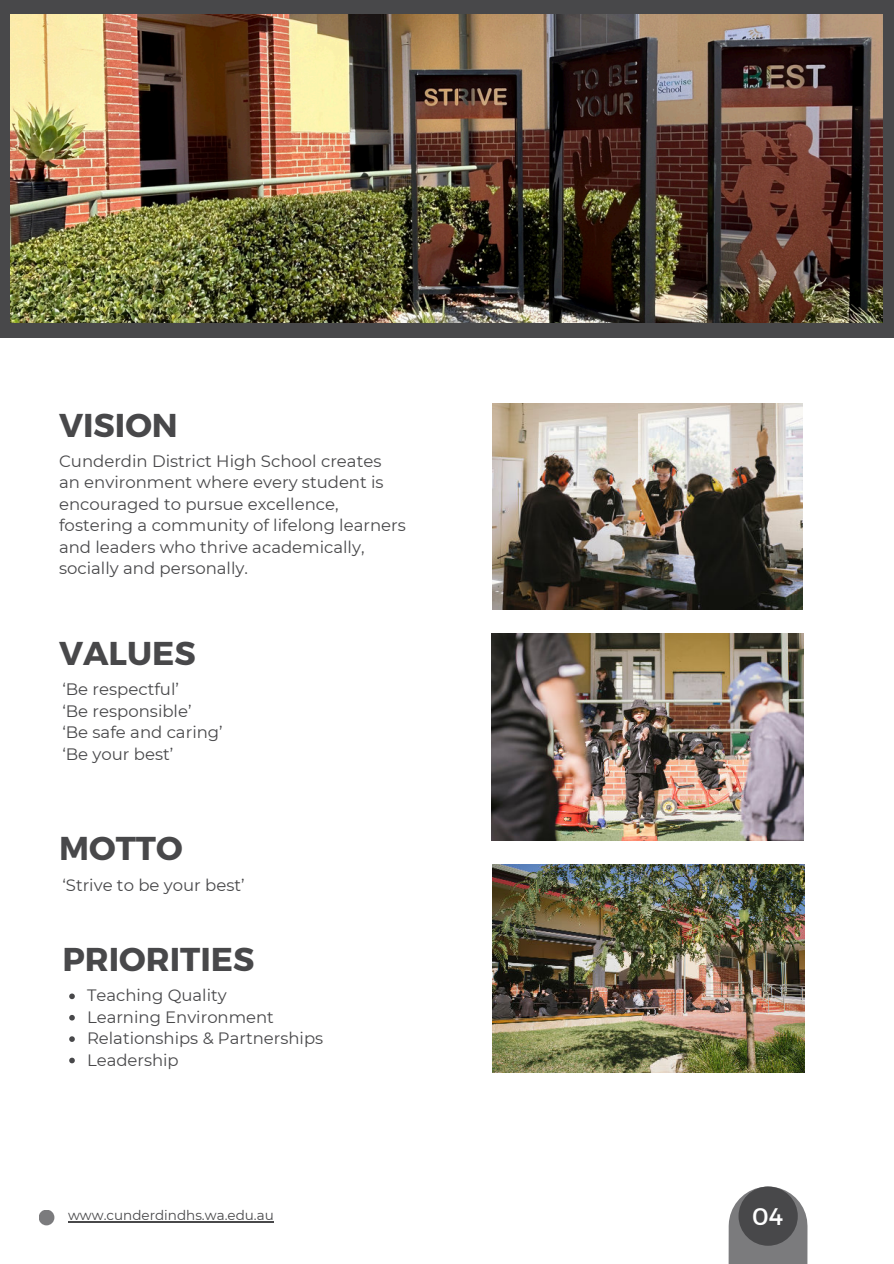
<style>
.page{position:relative;width:894px;height:1264px;background:#fff}
.page>*{position:absolute;margin:0;border:0;box-sizing:border-box;transform-origin:0 0}
.t1{font:700 33px "Montserrat";color:#48484a}
.t2{font:24px "Montserrat";color:#fff}
.t3{font:16.5px/21.3px "Montserrat";color:#48484a}
.t4{font:13.5px "Montserrat";color:#48484a}
</style>
<div class="page">
<div style="left:0;top:0;width:893px;height:337px;background:#48484a"></div>
<img style="left:10px;top:15px;width:872px;height:308px">
<div style="left:728px;top:1225px;width:79px;height:38px;background:#7b7b7d"></div>
<div style="left:738px;top:1186px;width:59px;height:59px;background:#48484a;border-radius:50%"></div>
<div style="left:39px;top:1209px;width:15px;height:16px;background:#7b7b7d;border-radius:50%"></div>
<img style="left:491px;top:634px;width:312px;height:207px">
<img style="left:492px;top:404px;width:310px;height:205px">
<img style="left:492px;top:864px;width:312px;height:208px">
<svg style="left:69px;top:993px;width:6px;height:6px"></svg>
<svg style="left:69px;top:1015px;width:6px;height:5px"></svg>
<svg style="left:69px;top:1036px;width:6px;height:5px"></svg>
<svg style="left:69px;top:1057px;width:6px;height:6px"></svg>
<hr style="left:68px;top:1221px;width:206px;height:1px;background:#48484a">
<h1 class="t1" style="left:59px;top:404px;width:120px">VISION</h1>
<p class="t3" style="left:59px;top:450px;width:348px">Cunderdin District High School creates an environment where every student is encouraged to pursue excellence, fostering a community of lifelong learners and leaders who thrive academically, socially and personally.</p>
<h1 class="t1" style="left:59px;top:632px;width:138px">VALUES</h1>
<p class="t3" style="left:62px;top:678px;width:162px">‘Be respectful’<br>‘Be responsible’<br>‘Be safe and caring’ ‘Be your best’</p>
<h1 class="t1" style="left:59px;top:828px;width:125px">MOTTO</h1>
<p class="t3" style="left:62px;top:874px;width:184px">‘Strive to be your best’</p>
<h1 class="t1" style="left:62px;top:938px;width:193px">PRIORITIES</h1>
<p class="t3" style="left:87px;top:984px;width:238px">Teaching Quality<br>Learning Environment<br>Relationships &amp; Partnerships<br>Leadership</p>
<p class="t4" style="left:68px;top:1205px;width:207px">www.cunderdindhs.wa.edu.au</p>
<h2 class="t2" style="left:751px;top:1201px;width:32px">04</h2>
</div>
